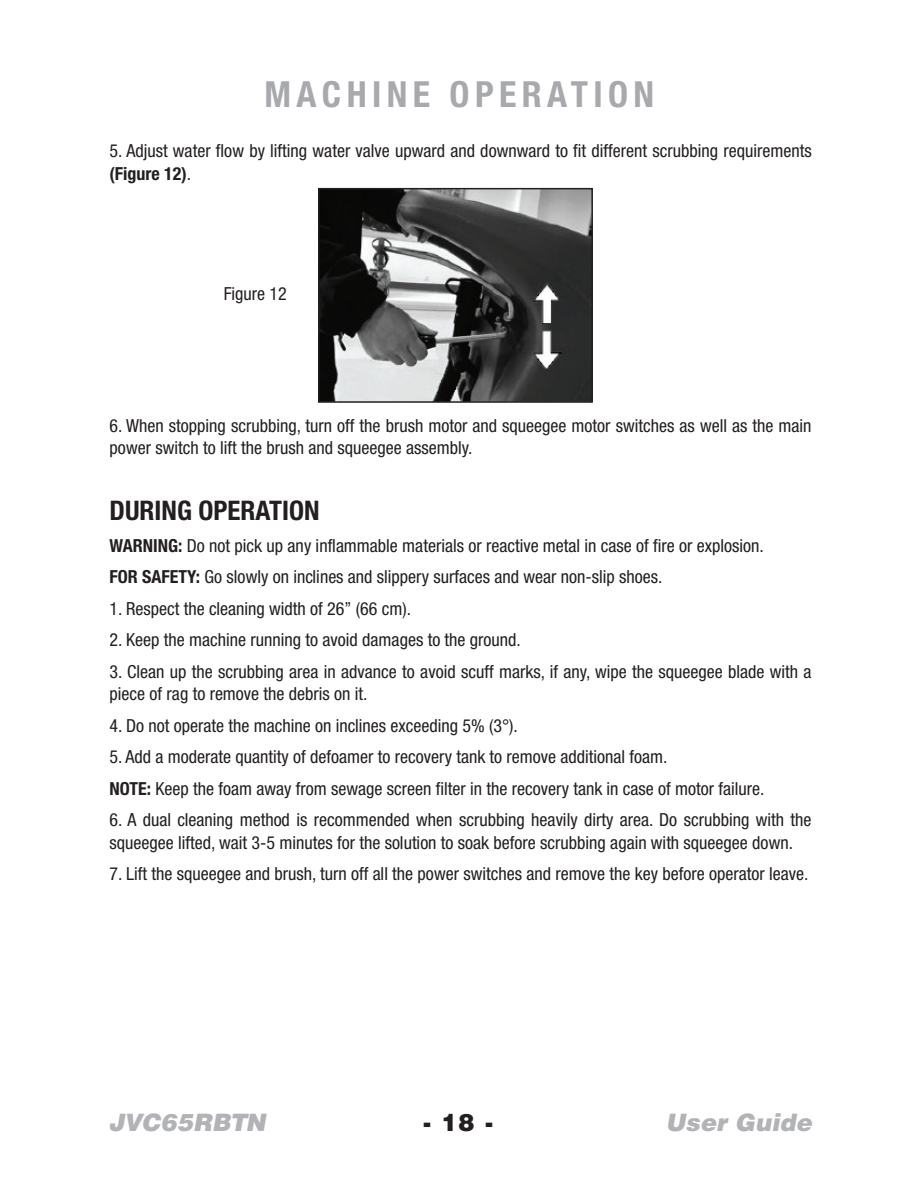
<style>
.page{position:relative;width:918px;height:1188px;background:#fff}
.page>*{position:absolute;margin:0;border:0;box-sizing:border-box;transform-origin:0 0}
.t1{font:700 condensed 36px "Helvetica Neue";letter-spacing:.15em;color:#a8a9ad}
.t2{font:700 condensed 27px "Helvetica Neue";color:#231f20}
.t3{font:italic 900 24px "Helvetica";letter-spacing:.005em;color:#b2b3b7}
.t4{font:900 24px "Helvetica";color:#231f20}
.t5{font:condensed 18px/22.5px "Helvetica Neue";color:#231f20}
.s1{font-weight:700}
</style>
<div class="page">
<img style="left:321px;top:191px;width:269px;height:209px">
<div style="left:318px;top:188px;width:275px;height:215px;border:2px solid #231f20"></div>
<h1 class="t1" style="left:265px;top:73px;width:391px">MACHINE OPERATION</h1>
<p class="t5" style="left:110px;top:139px;width:704px">5. Adjust water flow by lifting water valve upward and downward to fit different scrubbing requirements <span class="s1">(Figure 12)</span>.</p>
<p class="t5" style="left:224px;top:283px;width:64px">Figure 12</p>
<p class="t5" style="left:110px;top:414px;width:704px">6. When stopping scrubbing, turn off the brush motor and squeegee motor switches as well as the main power switch to lift the brush and squeegee assembly.</p>
<h2 class="t2" style="left:110px;top:494px;width:211px">DURING OPERATION</h2>
<p class="t5" style="left:110px;top:529px;width:656px;line-height:31.5px"><span class="s1">WARNING:</span> Do not pick up any inflammable materials or reactive metal in case of fire or explosion.<br><span class="s1">FOR SAFETY:</span> Go slowly on inclines and slippery surfaces and wear non-slip shoes.</p>
<p class="t5" style="left:110px;top:597px;width:303px">1. Respect the cleaning width of 26’’ (66 cm).</p>
<p class="t5" style="left:110px;top:628px;width:413px">2. Keep the machine running to avoid damages to the ground.</p>
<p class="t5" style="left:110px;top:660px;width:703px">3. Clean up the scrubbing area in advance to avoid scuff marks, if any, wipe the squeegee blade with a piece of rag to remove the debris on it.</p>
<p class="t5" style="left:110px;top:714px;width:410px">4. Do not operate the machine on inclines exceeding 5% (3°).</p>
<p class="t5" style="left:110px;top:741px;width:656px;line-height:31.5px">5. Add a moderate quantity of defoamer to recovery tank to remove additional foam.<br><span class="s1">NOTE:</span> Keep the foam away from sewage screen filter in the recovery tank in case of motor failure.</p>
<p class="t5" style="left:110px;top:808px;width:704px">6. A dual cleaning method is recommended when scrubbing heavily dirty area. Do scrubbing with the squeegee lifted, wait 3-5 minutes for the solution to soak before scrubbing again with squeegee down.</p>
<p class="t5" style="left:110px;top:862px;width:700px">7. Lift the squeegee and brush, turn off all the power switches and remove the key before operator leave.</p>
<h3 class="t3" style="left:108px;top:1106px;width:159px">JVC65RBTN</h3>
<h3 class="t4" style="left:423px;top:1106px;width:71px">- 18 -</h3>
<h3 class="t3" style="left:665px;top:1106px;width:148px">User Guide</h3>
</div>
